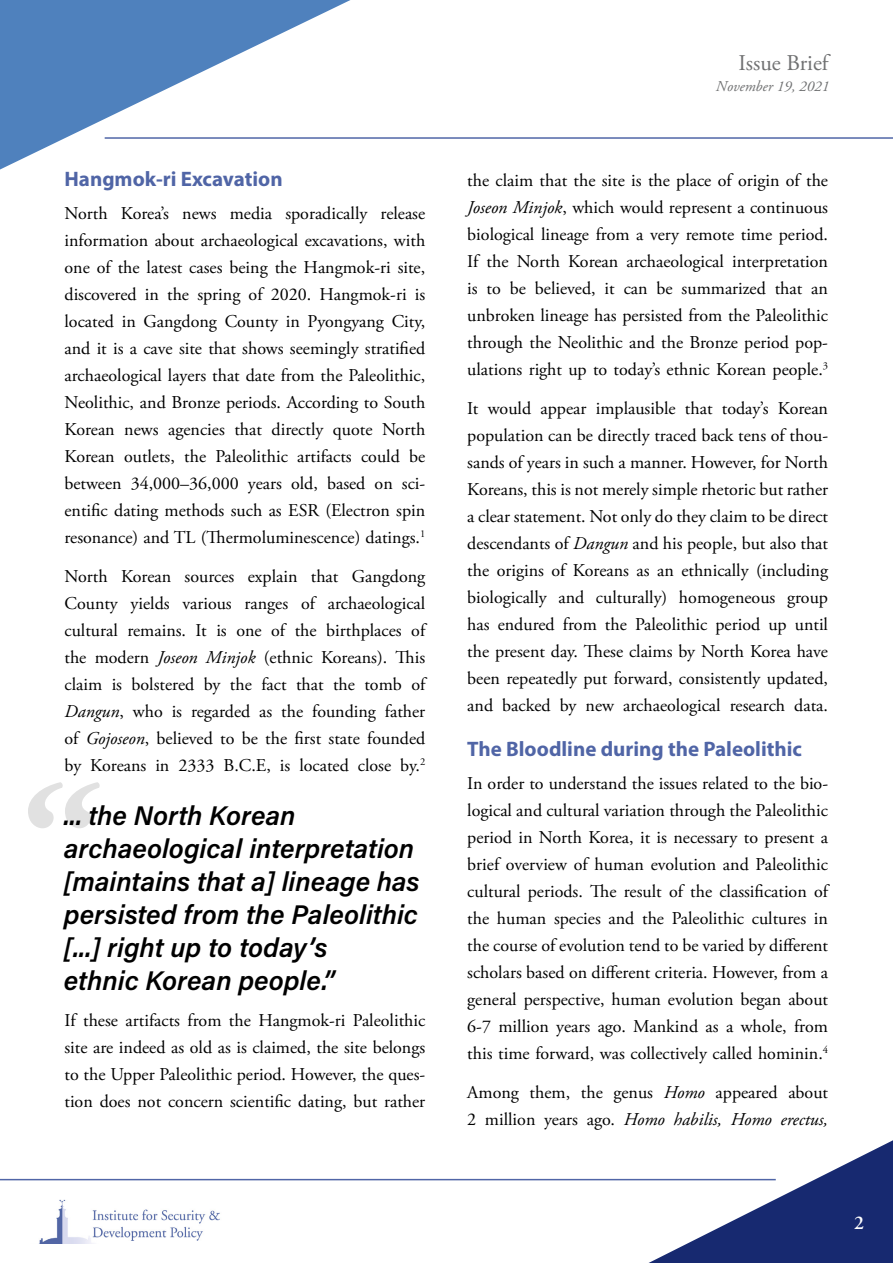
<style>
.page{position:relative;width:893px;height:1263px;background:#fff}
.page>*{position:absolute;margin:0;border:0;box-sizing:border-box;transform-origin:0 0}
.t1{font:27px/33px "Acumin Variable Concept";color:#000}
.t2{font:22.5px "Adobe Garamond Pro";color:#707172}
.t3{font:700 21px "Myriad Pro";color:#5065a6}
.t4{font:600 19.5px "Adobe Garamond Pro";color:#fff}
.t5{font:18px/27px "Adobe Garamond Pro";color:#000;text-align:justify}
.t6{font:italic 15px "Adobe Garamond Pro";color:#707172}
.s1{font-style:italic}
</style>
<div class="page">
<hr style="left:105px;top:137px;width:788px;height:2px;background:#5066a7">
<svg style="left:0;top:0;width:350px;height:170px;fill:#4f81bd"></svg>
<svg style="left:637px;top:1140px;width:256px;height:123px"></svg>
<hr style="left:0;top:1179px;width:776px;height:1px;background:#5066a7">
<img style="left:39px;top:1199px;width:181px;height:44px">
<svg style="left:28px;top:782px;width:72px;height:46px"></svg>
<p class="t3" style="left:64px;top:165px;width:220px">Hangmok-ri Excavation</p>
<p class="t5" style="left:64px;top:200px;width:362px">North Korea’s news media sporadically release information about archaeological excavations, with one of the latest cases being the Hangmok-ri site, discovered in the spring of 2020. Hangmok-ri is located in Gangdong County in Pyongyang City, and it is a cave site that shows seemingly stratified archaeological layers that date from the Paleolithic, Neolithic, and Bronze periods. According to South Korean news agencies that directly quote North Korean outlets, the Paleolithic artifacts could be between 34,000–36,000 years old, based on sci&shy;entific dating methods such as ESR (Electron spin resonance) and TL (Thermoluminescence) datings.<sup>1</sup></p>
<p class="t5" style="left:64px;top:563px;width:362px">North Korean sources explain that Gangdong County yields various ranges of archaeological cultural remains. It is one of the birthplaces of the modern <span class="s1">Joseon Minjok</span> (ethnic Koreans). This claim is bolstered by the fact that the tomb of <span class="s1">Dangun</span>, who is regarded as the founding father of <span class="s1">Gojoseon</span>, believed to be the first state founded by Koreans in 2333 B.C.E, is located close by.<sup>2</sup></p>
<h1 class="t1" style="left:64px;top:798px;width:357px">... the North Korean archaeological interpretation [maintains that a] lineage has persisted from the Paleolithic [...] right up to today’s<br>ethnic Korean people.”</h1>
<p class="t5" style="left:64px;top:1007px;width:362px">If these artifacts from the Hangmok-ri Paleolithic site are indeed as old as is claimed, the site belongs to the Upper Paleolithic period. However, the ques&shy;tion does not concern scientific dating, but rather</p>
<p class="t2" style="left:739px;top:50px;width:91px">Issue Brief</p>
<p class="t6" style="left:716px;top:78px;width:115px">November 19, 2021</p>
<p class="t5" style="left:467px;top:167px;width:362px">the claim that the site is the place of origin of the <span class="s1">Joseon Minjok</span>, which would represent a continuous biological lineage from a very remote time period.<br>If the North Korean archaeological interpretation is to be believed, it can be summarized that an unbroken lineage has persisted from the Paleolithic through the Neolithic and the Bronze period pop&shy;ulations right up to today’s ethnic Korean people.<sup>3</sup></p>
<p class="t5" style="left:467px;top:395px;width:362px">It would appear implausible that today’s Korean population can be directly traced back tens of thou&shy;sands of years in such a manner. However, for North Koreans, this is not merely simple rhetoric but rather a clear statement. Not only do they claim to be direct descendants of <span class="s1">Dangun</span> and his people, but also that the origins of Koreans as an ethnically (including biologically and culturally) homogeneous group has endured from the Paleolithic period up until the present day. These claims by North Korea have been repeatedly put forward, consistently updated, and backed by new archaeological research data.</p>
<p class="t3" style="left:467px;top:735px;width:336px">The Bloodline during the Paleolithic</p>
<p class="t5" style="left:467px;top:770px;width:362px">In order to understand the issues related to the bio&shy;logical and cultural variation through the Paleolithic period in North Korea, it is necessary to present a brief overview of human evolution and Paleolithic cultural periods. The result of the classification of the human species and the Paleolithic cultures in the course of evolution tend to be varied by different scholars based on different criteria. However, from a general perspective, human evolution began about 6-7 million years ago. Mankind as a whole, from this time forward, was collectively called hominin.<sup>4</sup></p>
<p class="t5" style="left:467px;top:1079px;width:362px">Among them, the genus <span class="s1">Homo</span> appeared about<br>2 million years ago. <span class="s1">Homo habilis, Homo erectus,</span></p>
<p class="t4" style="left:854px;top:1211px;width:11px">2</p>
</div>
